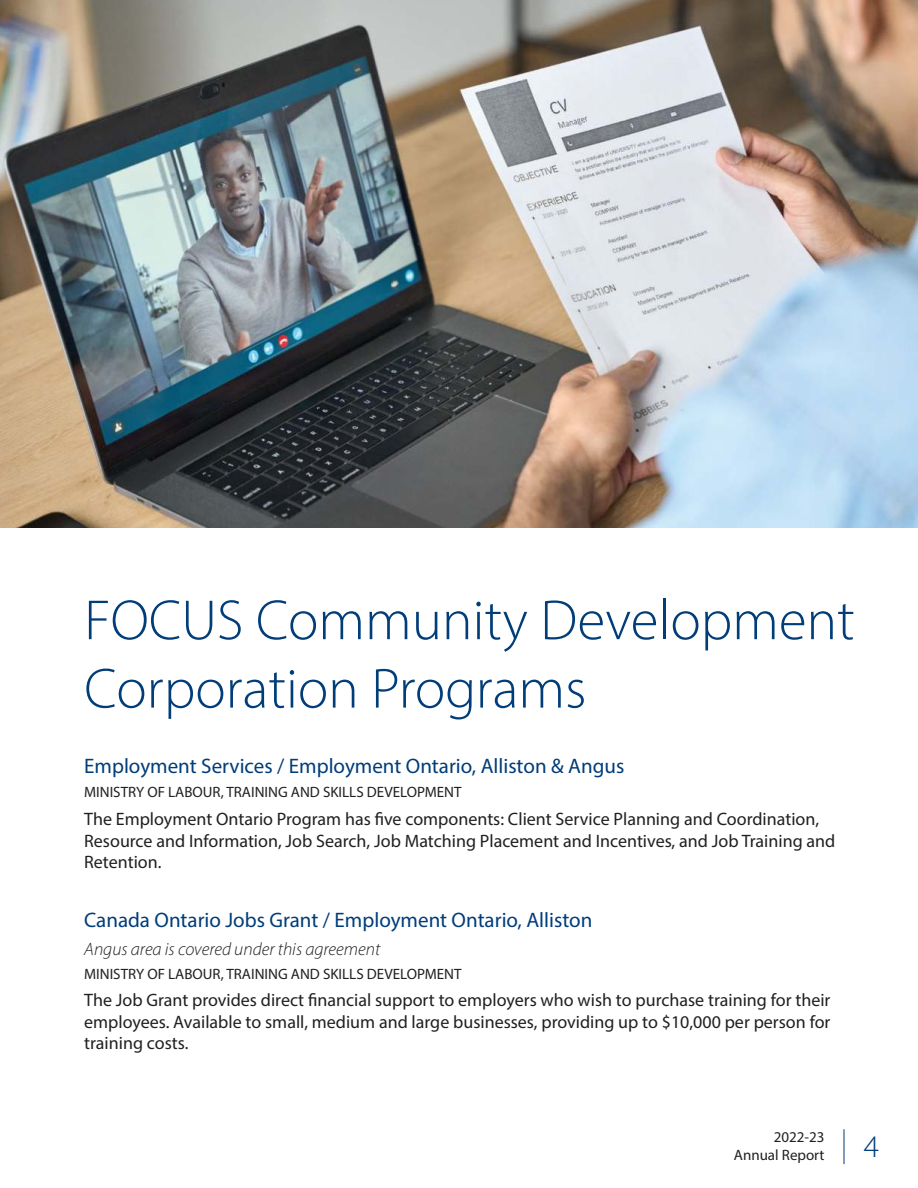
<style>
.page{position:relative;width:918px;height:1188px;background:#fff}
.page>*{position:absolute;margin:0;border:0;box-sizing:border-box;transform-origin:0 0}
.t1{font:300 57px/68.4px "Myriad Pro";color:#003d79}
.t2{font:21px "Myriad Pro";color:#003d79}
.t3{font:18px/21.6px "Myriad Pro";color:#221f1f}
.t4{font:italic 300 18px "Myriad Pro";color:#221f1f}
.t5{font:15px/18px "Myriad Pro";color:#221f1f}
</style>
<div class="page">
<img style="left:0;top:0;width:918px;height:528px">
<h1 class="t1" style="left:84px;top:591px;width:772px">FOCUS Community Development<br>Corporation Programs</h1>
<p class="t2" style="left:84px;top:758px;width:542px">Employment Services / Employment Ontario, Alliston &amp; Angus</p>
<p class="t5" style="left:84px;top:784px;width:379px">MINISTRY OF LABOUR, TRAINING AND SKILLS DEVELOPMENT</p>
<p class="t3" style="left:84px;top:809px;width:753px">The Employment Ontario Program has five components: Client Service Planning and Coordination,<br>Resource and Information, Job Search, Job Matching Placement and Incentives, and Job Training and<br>Retention.</p>
<p class="t2" style="left:84px;top:911px;width:510px">Canada Ontario Jobs Grant / Employment Ontario, Alliston</p>
<p class="t4" style="left:84px;top:941px;width:298px">Angus area is covered under this agreement</p>
<p class="t5" style="left:84px;top:966px;width:379px">MINISTRY OF LABOUR, TRAINING AND SKILLS DEVELOPMENT</p>
<p class="t3" style="left:84px;top:991px;width:748px;text-align:justify">The Job Grant provides direct financial support to employers who wish to purchase training for their employees. Available to small, medium and large businesses, providing up to $10,000 per person for training costs.</p>
<p class="t5" style="left:734px;top:1129px;width:147px;text-indent:40px">2022-23<br>Annual Report <sup>4</sup></p>
</div>
